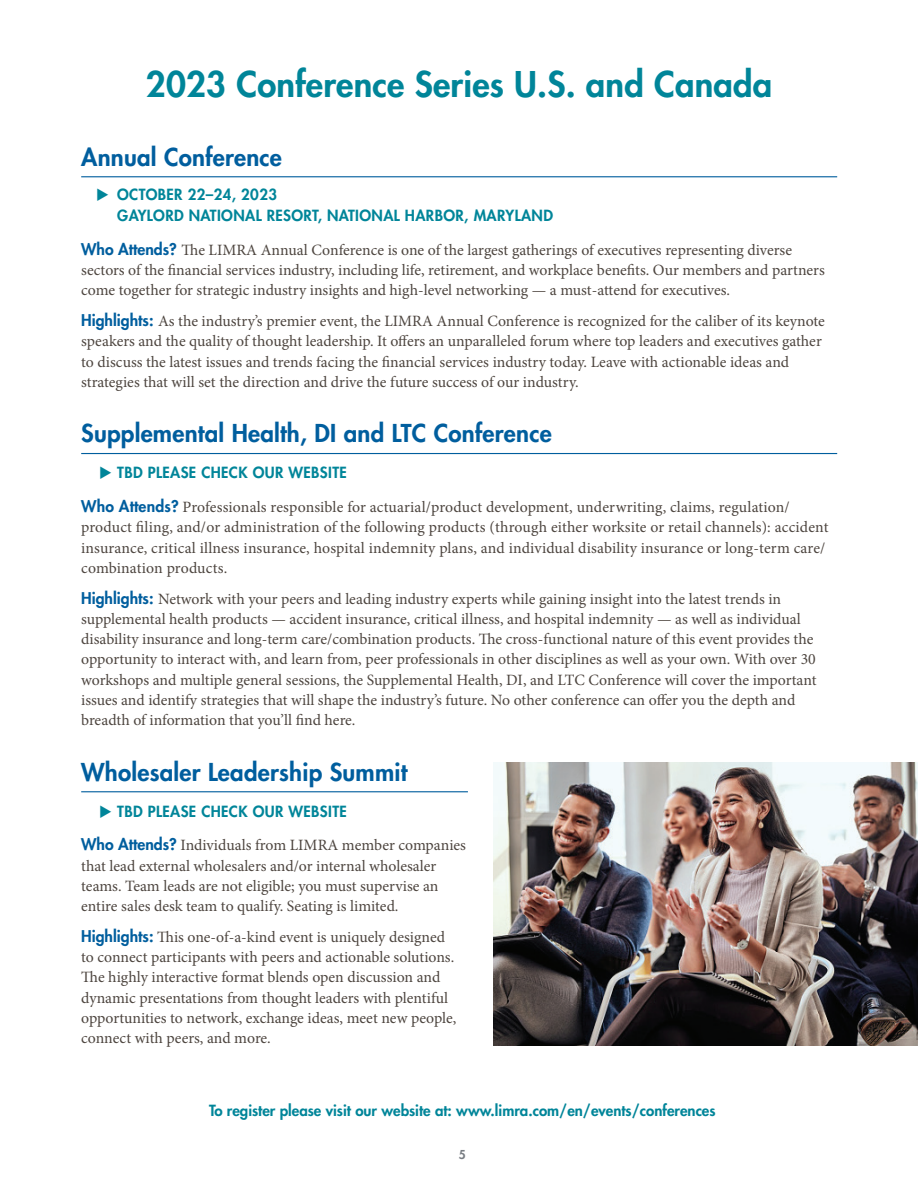
<style>
.page{position:relative;width:918px;height:1188px;background:#fff}
.page>*{position:absolute;margin:0;border:0;box-sizing:border-box;transform-origin:0 0}
.t1{font:800 34.5px "Futura Std";letter-spacing:.005em;color:#008599}
.t2{font:800 24px "Futura Std";letter-spacing:.01em;color:#005e9e}
.t3{font:15.75px/20.2px "Minion Pro";color:#4d453f}
.t4{font:800 15px/21px "Futura Std";letter-spacing:.025em;color:#008599}
.t5{font:800 15px "Futura Std";color:#008599}
.t6{font:800 12px "Futura Std";color:#787d83}
.s1{font-family:"Futura Std";font-weight:800;color:#005e9e}
</style>
<div class="page">
<hr style="left:81px;top:176px;width:756px;height:1px;background:#005e9e">
<hr style="left:81px;top:453px;width:756px;height:1px;background:#005e9e">
<hr style="left:81px;top:791px;width:387px;height:1px;background:#005e9e">
<img style="left:493px;top:762px;width:425px;height:284px">
<h1 class="t1" style="left:146px;top:62px;width:628px">2023 Conference Series U.S. and Canada</h1>
<h2 class="t2" style="left:81px;top:142px;width:202px">Annual Conference</h2>
<p class="t4" style="left:117px;top:184px;width:437px">OCTOBER 22–24, 2023<br>GAYLORD NATIONAL RESORT, NATIONAL HARBOR, MARYLAND</p>
<p class="t3" style="left:81px;top:240px;width:745px"><span class="s1">Who Attends?</span> The LIMRA Annual Conference is one of the largest gatherings of executives representing diverse sectors of the financial services industry, including life, retirement, and workplace benefits. Our members and partners come together for strategic industry insights and high-level networking — a must-attend for executives.</p>
<p class="t3" style="left:81px;top:311px;width:745px"><span class="s1">Highlights:</span> As the industry’s premier event, the LIMRA Annual Conference is recognized for the caliber of its keynote speakers and the quality of thought leadership. It offers an unparalleled forum where top leaders and executives gather to discuss the latest issues and trends facing the financial services industry today. Leave with actionable ideas and strategies that will set the direction and drive the future success of our industry.</p>
<h2 class="t2" style="left:81px;top:418px;width:472px">Supplemental Health, DI and LTC Conference</h2>
<p class="t4" style="left:117px;top:462px;width:231px">TBD PLEASE CHECK OUR WEBSITE</p>
<p class="t3" style="left:81px;top:497px;width:749px"><span class="s1">Who Attends?</span> Professionals responsible for actuarial/product development, underwriting, claims, regulation/ product filing, and/or administration of the following products (through either worksite or retail channels): accident insurance, critical illness insurance, hospital indemnity plans, and individual disability insurance or long-term care/ combination products.</p>
<p class="t3" style="left:81px;top:589px;width:737px"><span class="s1">Highlights:</span> Network with your peers and leading industry experts while gaining insight into the latest trends in supplemental health products — accident insurance, critical illness, and hospital indemnity — as well as individual disability insurance and long-term care/combination products. The cross-functional nature of this event provides the opportunity to interact with, and learn from, peer professionals in other disciplines as well as your own. With over 30 workshops and multiple general sessions, the Supplemental Health, DI, and LTC Conference will cover the important issues and identify strategies that will shape the industry’s future. No other conference can offer you the depth and breadth of information that you’ll find here.</p>
<h2 class="t2" style="left:81px;top:757px;width:328px">Wholesaler Leadership Summit</h2>
<p class="t4" style="left:117px;top:801px;width:231px">TBD PLEASE CHECK OUR WEBSITE</p>
<p class="t3" style="left:81px;top:835px;width:386px"><span class="s1">Who Attends?</span> Individuals from LIMRA member companies that lead external wholesalers and/or internal wholesaler teams. Team leads are not eligible; you must supervise an entire sales desk team to qualify. Seating is limited.</p>
<p class="t3" style="left:81px;top:927px;width:377px"><span class="s1">Highlights:</span> This one-of-a-kind event is uniquely designed to connect participants with peers and actionable solutions.<br>The highly interactive format blends open discussion and dynamic presentations from thought leaders with plentiful opportunities to network, exchange ideas, meet new people, connect with peers, and more.</p>
<p class="t5" style="left:209px;top:1101px;width:508px">To register please visit our website at: www.limra.com/en/events/conferences</p>
<p class="t6" style="left:459px;top:1147px;width:8px">5</p>
</div>
